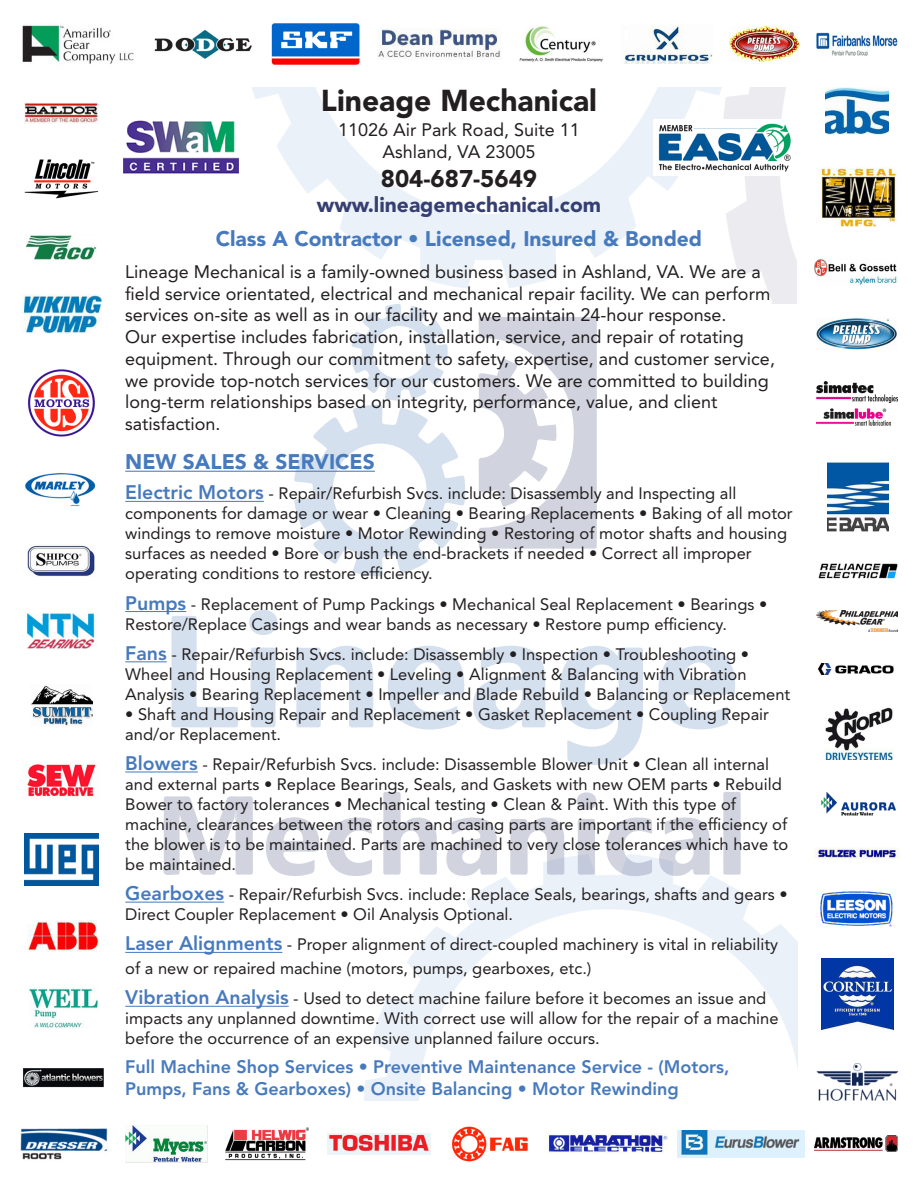
<style>
.page{position:relative;width:918px;height:1188px;background:#fff}
.page>*{position:absolute;margin:0;border:0;box-sizing:border-box;transform-origin:0 0}
.t1{font:900 30px "Avenir LT Std";color:#231f20}
.t2{font:900 24px "Avenir LT Std";color:#231f20}
.t3{font:900 21px "Avenir LT Std";color:#477abd}
.t4{font:900 21px "Avenir LT Std";color:#363f72}
.t5{font:18px/21.8px "Avenir LT Std";color:#231f20}
.t6{font:800 18px/21.8px "Avenir LT Std";color:#477abd}
.t7{font:16.5px/20px "Avenir LT Std";color:#231f20}
.s1{font-weight:800;font-size:19.5px;color:#477abd}
</style>
<div class="page">
<svg style="left:560px;top:646px;width:83px;height:119px"></svg>
<svg style="left:479px;top:317px;width:118px;height:232px"></svg>
<svg style="left:296px;top:646px;width:77px;height:82px"></svg>
<svg style="left:658px;top:646px;width:77px;height:84px"></svg>
<svg style="left:388px;top:646px;width:76px;height:84px"></svg>
<svg style="left:473px;top:645px;width:72px;height:85px"></svg>
<svg style="left:294px;top:304px;width:171px;height:272px"></svg>
<svg style="left:171px;top:616px;width:67px;height:111px"></svg>
<svg style="left:383px;top:792px;width:54px;height:62px"></svg>
<svg style="left:510px;top:817px;width:55px;height:37px"></svg>
<svg style="left:447px;top:817px;width:50px;height:37px"></svg>
<svg style="left:660px;top:817px;width:50px;height:37px"></svg>
<div style="left:251px;top:648px;width:25px;height:80px;background:#d5e0ef"></div>
<svg style="left:606px;top:817px;width:46px;height:37px"></svg>
<svg style="left:265px;top:817px;width:107px;height:37px"></svg>
<svg style="left:723px;top:792px;width:18px;height:62px"></svg>
<svg style="left:578px;top:819px;width:17px;height:35px"></svg>
<svg style="left:249px;top:610px;width:29px;height:25px"></svg>
<div style="left:577px;top:792px;width:19px;height:18px;background:#d1d3de;border-radius:50%"></div>
<svg style="left:164px;top:796px;width:89px;height:58px"></svg>
<img style="left:125px;top:854px;width:672px;height:246px">
<div style="left:540px;top:951px;width:156px;height:144px;background:#fff"></div>
<hr style="left:125px;top:471px;width:250px;height:1px;background:#477abd">
<hr style="left:125px;top:501px;width:139px;height:1px;background:#477abd">
<hr style="left:125px;top:611px;width:61px;height:1px;background:#477abd">
<hr style="left:125px;top:661px;width:42px;height:1px;background:#477abd">
<hr style="left:125px;top:772px;width:73px;height:1px;background:#477abd">
<hr style="left:125px;top:902px;width:99px;height:1px;background:#477abd">
<hr style="left:125px;top:952px;width:157px;height:1px;background:#477abd">
<hr style="left:125px;top:1006px;width:164px;height:1px;background:#477abd">
<img style="left:451px;top:1126px;width:77px;height:36px">
<img style="left:225px;top:1127px;width:84px;height:34px">
<img style="left:26px;top:613px;width:69px;height:36px">
<img style="left:271px;top:23px;width:89px;height:42px">
<img style="left:821px;top:167px;width:76px;height:60px">
<img style="left:22px;top:25px;width:112px;height:39px">
<img style="left:154px;top:29px;width:98px;height:30px">
<img style="left:677px;top:1130px;width:128px;height:27px">
<img style="left:816px;top:1063px;width:83px;height:38px">
<img style="left:25px;top:473px;width:71px;height:34px">
<img style="left:816px;top:611px;width:82px;height:21px">
<img style="left:27px;top:764px;width:69px;height:33px">
<img style="left:23px;top:1068px;width:81px;height:20px">
<img style="left:20px;top:1128px;width:87px;height:32px">
<img style="left:823px;top:707px;width:70px;height:53px">
<img style="left:24px;top:103px;width:75px;height:21px">
<img style="left:519px;top:26px;width:84px;height:36px">
<img style="left:24px;top:159px;width:75px;height:40px">
<img style="left:548px;top:1134px;width:120px;height:20px">
<img style="left:819px;top:563px;width:79px;height:16px">
<img style="left:327px;top:1133px;width:104px;height:21px">
<img style="left:28px;top:369px;width:67px;height:68px">
<img style="left:24px;top:834px;width:75px;height:51px">
<img style="left:821px;top:891px;width:72px;height:36px">
<img style="left:28px;top:921px;width:72px;height:31px">
<img style="left:825px;top:87px;width:63px;height:48px">
<img style="left:814px;top:1136px;width:84px;height:16px">
<img style="left:821px;top:792px;width:75px;height:24px">
<img style="left:814px;top:259px;width:83px;height:26px">
<img style="left:821px;top:958px;width:72px;height:72px">
<img style="left:378px;top:28px;width:122px;height:31px">
<img style="left:828px;top:462px;width:60px;height:69px">
<img style="left:819px;top:663px;width:74px;height:12px">
<img style="left:624px;top:26px;width:89px;height:38px">
<img style="left:126px;top:1125px;width:81px;height:37px">
<img style="left:816px;top:318px;width:81px;height:32px">
<img style="left:27px;top:545px;width:68px;height:31px">
<img style="left:815px;top:848px;width:84px;height:10px">
<img style="left:31px;top:686px;width:61px;height:40px">
<img style="left:27px;top:235px;width:69px;height:24px">
<img style="left:21px;top:295px;width:81px;height:38px">
<img style="left:29px;top:988px;width:69px;height:41px">
<img style="left:816px;top:32px;width:82px;height:24px">
<img style="left:730px;top:27px;width:69px;height:35px">
<img style="left:658px;top:123px;width:133px;height:49px">
<img style="left:123px;top:120px;width:116px;height:54px">
<img style="left:816px;top:381px;width:82px;height:22px">
<img style="left:816px;top:408px;width:76px;height:18px">
<p class="t1" style="left:321px;top:82px;width:278px">Lineage Mechanical</p>
<p class="t5" style="left:338px;top:119px;width:243px">11026 Air Park Road, Suite 11</p>
<p class="t5" style="left:383px;top:141px;width:154px">Ashland, VA 23005</p>
<p class="t2" style="left:381px;top:164px;width:158px">804-687-5649</p>
<p class="t4" style="left:317px;top:192px;width:286px">www.lineagemechanical.com</p>
<p class="t3" style="left:216px;top:226px;width:488px">Class A Contractor • Licensed, Insured &amp; Bonded</p>
<p class="t5" style="left:125px;top:261px;width:651px">Lineage Mechanical is a family-owned business based in Ashland, VA. We are a field service orientated, electrical and mechanical repair facility. We can perform services on-site as well as in our facility and we maintain 24-hour response.<br>Our expertise includes fabrication, installation, service, and repair of rotating equipment. Through our commitment to safety, expertise, and customer service, we provide top-notch services for our customers. We are committed to building long-term relationships based on integrity, performance, value, and client satisfaction.</p>
<p class="t3" style="left:125px;top:449px;width:251px">NEW SALES &amp; SERVICES</p>
<p class="t7" style="left:125px;top:484px;width:669px"><span class="s1">Electric Motors</span> - Repair/Refurbish Svcs. include: Disassembly and Inspecting all components for damage or wear • Cleaning • Bearing Replacements • Baking of all motor windings to remove moisture • Motor Rewinding • Restoring of motor shafts and housing surfaces as needed • Bore or bush the end-brackets if needed • Correct all improper operating conditions to restore efficiency.</p>
<p class="t7" style="left:125px;top:594px;width:644px"><span class="s1">Pumps</span> - Replacement of Pump Packings • Mechanical Seal Replacement • Bearings •<br>Restore/Replace Casings and wear bands as necessary • Restore pump efficiency.</p>
<p class="t7" style="left:125px;top:644px;width:667px"><span class="s1">Fans</span> - Repair/Refurbish Svcs. include: Disassembly • Inspection • Troubleshooting •<br>Wheel and Housing Replacement • Leveling • Alignment &amp; Balancing with Vibration<br>Analysis • Bearing Replacement • Impeller and Blade Rebuild • Balancing or Replacement</p>
<p class="t7" style="left:125px;top:704px;width:645px">• Shaft and Housing Repair and Replacement • Gasket Replacement • Coupling Repair and/or Replacement.</p>
<p class="t7" style="left:125px;top:754px;width:665px"><span class="s1">Blowers</span> - Repair/Refurbish Svcs. include: Disassemble Blower Unit • Clean all internal and external parts • Replace Bearings, Seals, and Gaskets with new OEM parts • Rebuild Bower to factory tolerances • Mechanical testing • Clean &amp; Paint. With this type of machine, clearances between the rotors and casing parts are important if the efficiency of the blower is to be maintained. Parts are machined to very close tolerances which have to be maintained.</p>
<p class="t7" style="left:125px;top:885px;width:664px"><span class="s1">Gearboxes</span> - Repair/Refurbish Svcs. include: Replace Seals, bearings, shafts and gears •<br>Direct Coupler Replacement • Oil Analysis Optional.</p>
<p class="t7" style="left:125px;top:933px;width:654px;line-height:23.5px"><span class="s1">Laser Alignments</span> - Proper alignment of direct-coupled machinery is vital in reliability of a new or repaired machine (motors, pumps, gearboxes, etc.)</p>
<p class="t7" style="left:125px;top:989px;width:655px"><span class="s1">Vibration Analysis</span> - Used to detect machine failure before it becomes an issue and impacts any unplanned downtime. With correct use will allow for the repair of a machine before the occurrence of an expensive unplanned failure occurs.</p>
<p class="t6" style="left:125px;top:1056px;width:606px">Full Machine Shop Services • Preventive Maintenance Service - (Motors,<br>Pumps, Fans &amp; Gearboxes) • Onsite Balancing • Motor Rewinding</p>
</div>
